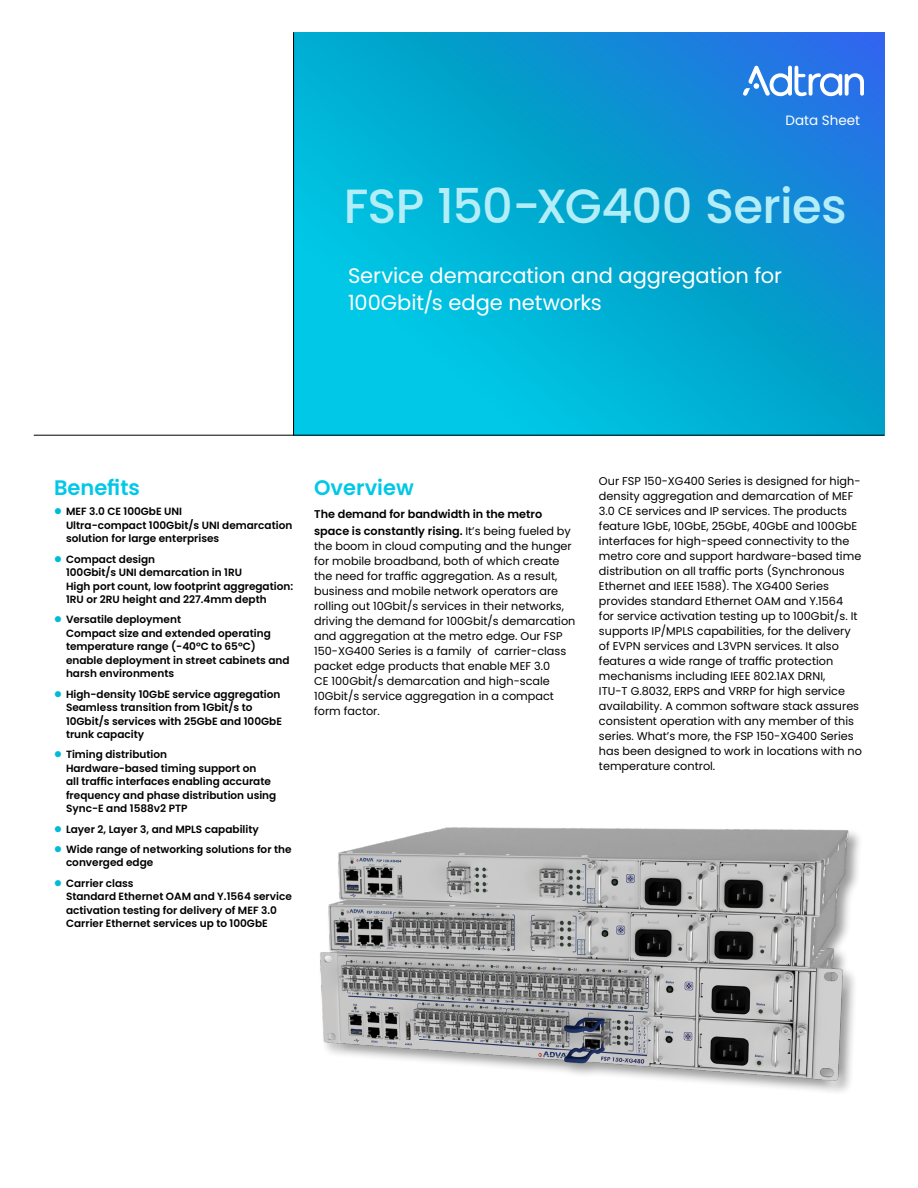
<style>
.page{position:relative;width:918px;height:1188px;background:#fff}
.page>*{position:absolute;margin:0;border:0;box-sizing:border-box;transform-origin:0 0}
.Variable_Header{font:500 48px "Poppins";letter-spacing:-.015em;color:#b3eef8}
.Variable_Prouduct_Description{font:21px/27px "Poppins";letter-spacing:-.005em;color:#fff}
.t1{font:600 21px "Poppins";color:#00c8e6}
.t2{font:13.5px "Poppins";color:#fff}
.Body_Copy{font:11.25px/15px "Poppins";color:#000}
.First_Paragraph{font:11.25px/15px "Poppins";color:#000}
.First_Paragraph-2{font:600 11.25px/16.5px "Poppins";color:#000}
.t3{font:600 10.5px/13.5px "Poppins";color:#000}
.s1{font-weight:400}
</style>
<div class="page">
<svg style="left:294px;top:32px;width:590px;height:403px;background:#05a6d6"></svg>
<hr style="left:34px;top:435px;width:850px;height:1px;background:#000">
<hr style="left:293px;top:32px;width:1px;height:403px;background:#000">
<svg style="left:743px;top:66px;width:121px;height:30px"></svg>
<img style="left:320px;top:827px;width:535px;height:265px">
<p class="t2" style="left:786px;top:113px;width:76px">Data Sheet</p>
<p class="Variable_Header" style="left:344px;top:178px;width:504px">FSP 150-XG400 Series</p>
<p class="Variable_Prouduct_Description" style="left:348px;top:262px;width:436px">Service demarcation and aggregation for<br>100Gbit/s edge networks</p>
<p class="t1" style="left:54px;top:476px;width:87px">Benefits</p>
<p class="t3" style="left:66px;top:505px;width:228px">MEF 3.0 CE 100GbE UNI<br>Ultra-compact 100Gbit/s UNI demarcation solution for large enterprises</p>
<p class="t3" style="left:66px;top:552px;width:229px">Compact design<br>100Gbit/s UNI demarcation in 1RU<br>High port count, low footprint aggregation:<br>1RU or 2RU height and 227.4mm depth</p>
<p class="t3" style="left:66px;top:613px;width:225px">Versatile deployment<br>Compact size and extended operating temperature range (-40°C to 65°C) enable deployment in street cabinets and harsh environments</p>
<p class="t3" style="left:66px;top:687px;width:217px">High-density 10GbE service aggregation Seamless transition from 1Gbit/s to 10Gbit/s services with 25GbE and 100GbE trunk capacity</p>
<p class="t3" style="left:66px;top:748px;width:212px">Timing distribution<br>Hardware-based timing support on<br>all traffic interfaces enabling accurate frequency and phase distribution using<br>Sync-E and 1588v2 PTP</p>
<p class="t3" style="left:66px;top:822px;width:194px">Layer 2, Layer 3, and MPLS capability</p>
<p class="t3" style="left:66px;top:842px;width:227px">Wide range of networking solutions for the converged edge</p>
<p class="t3" style="left:66px;top:876px;width:227px">Carrier class<br>Standard Ethernet OAM and Y.1564 service activation testing for delivery of MEF 3.0<br>Carrier Ethernet services up to 100GbE</p>
<p class="t1" style="left:314px;top:476px;width:101px">Overview</p>
<p class="First_Paragraph-2" style="left:314px;top:506px;width:258px">The demand for bandwidth in the metro space is constantly rising. <span class="s1">It’s being fueled by</span></p>
<p class="First_Paragraph" style="left:314px;top:538px;width:263px">the boom in cloud computing and the hunger for mobile broadband, both of which create the need for traffic aggregation. As a result, business and mobile network operators are rolling out 10Gbit/s services in their networks, driving the demand for 100Gbit/s demarcation and aggregation at the metro edge. Our FSP 150-XG400 Series is a family of carrier-class packet edge products that enable MEF 3.0<br>CE 100Gbit/s demarcation and high-scale 10Gbit/s service aggregation in a compact form factor.</p>
<p class="Body_Copy" style="left:599px;top:473px;width:264px">Our FSP 150-XG400 Series is designed for high&shy;density aggregation and demarcation of MEF 3.0 CE services and IP services. The products feature 1GbE, 10GbE, 25GbE, 40GbE and 100GbE interfaces for high-speed connectivity to the metro core and support hardware-based time distribution on all traffic ports (Synchronous Ethernet and IEEE 1588). The XG400 Series provides standard Ethernet OAM and Y.1564<br>for service activation testing up to 100Gbit/s. It supports IP/MPLS capabilities, for the delivery of EVPN services and L3VPN services. It also features a wide range of traffic protection mechanisms including IEEE 802.1AX DRNI,<br>ITU-T G.8032, ERPS and VRRP for high service availability. A common software stack assures consistent operation with any member of this series. What’s more, the FSP 150-XG400 Series has been designed to work in locations with no temperature control.</p>
</div>
